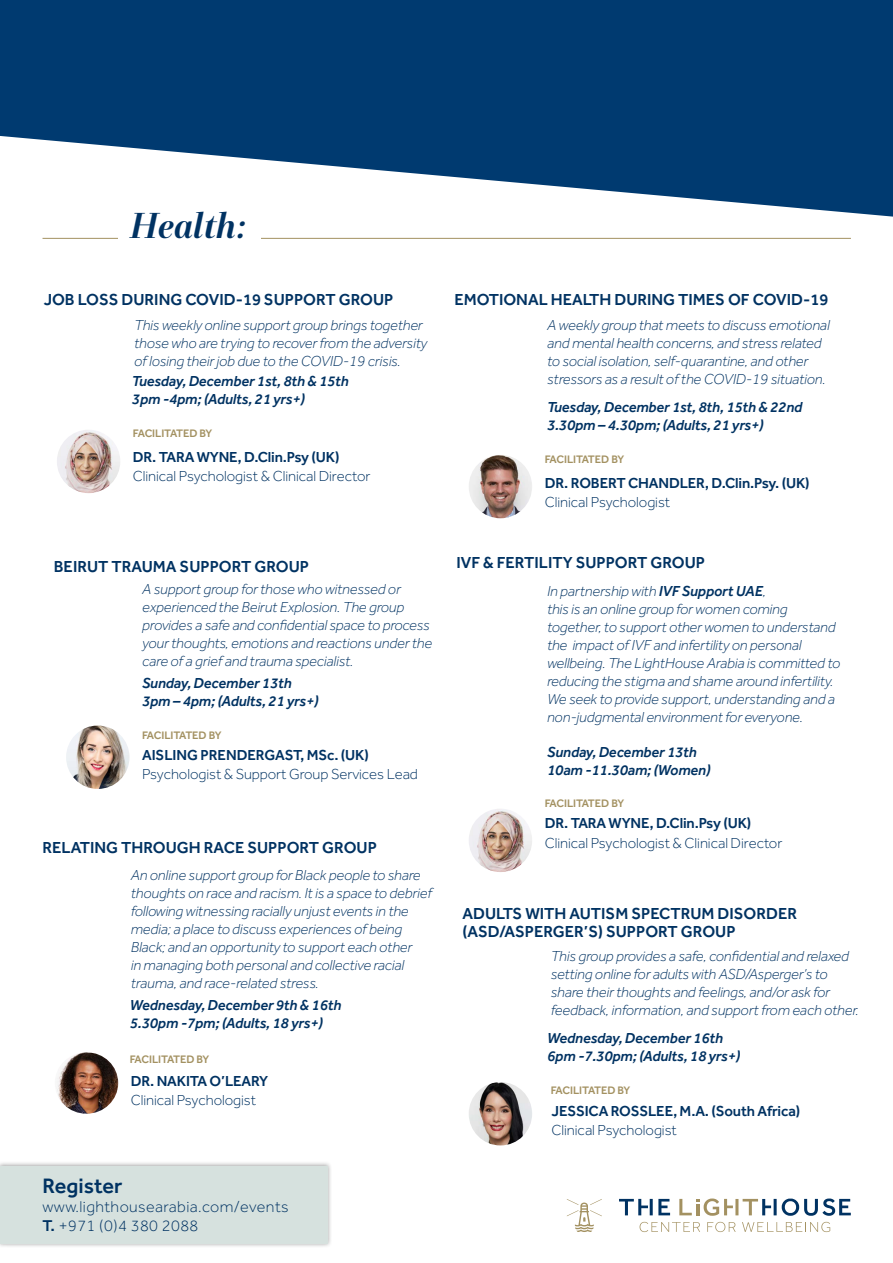
<style>
.page{position:relative;width:893px;height:1263px;background:#fff}
.page>*{position:absolute;margin:0;border:0;box-sizing:border-box;transform-origin:0 0}
.t1{font:italic 700 36px "Exquise FY";color:#003262}
.t2{font:500 21.6px "Effra";color:#003262}
.t3{font:500 16.5px/18px "Effra";color:#003262}
.t4{font:300 16.2px/18.9px "Effra";letter-spacing:.025em;color:#003262}
.t5{font:italic 300 15px/18px "Effra";letter-spacing:-.005em;color:#003262}
.t6{font:italic 500 15px/18px "Effra";letter-spacing:-.005em;color:#003262}
.t7{font:300 15px "Effra";letter-spacing:-.005em;color:#003262}
.t8{font:500 15px "Effra";letter-spacing:-.01em;color:#003262}
.t9{font:500 11.25px "Effra";letter-spacing:-.005em;color:#a39161}
.s1{font-weight:500}
</style>
<div class="page">
<hr style="left:43px;top:238px;width:808px;height:1px;background:#a39161">
<div style="left:118px;top:197px;width:142px;height:54px;background:#fff"></div>
<svg style="left:619px;top:1199px;width:51px;height:16px"></svg>
<svg style="left:679px;top:1198px;width:172px;height:18px"></svg>
<svg style="left:567px;top:1199px;width:35px;height:33px"></svg>
<svg style="left:640px;top:1222px;width:60px;height:10px"></svg>
<svg style="left:707px;top:1222px;width:29px;height:10px"></svg>
<svg style="left:742px;top:1222px;width:88px;height:10px"></svg>
<img style="left:469px;top:809px;width:63px;height:63px;border-radius:32px">
<img style="left:57px;top:1052px;width:61px;height:62px">
<svg style="left:0;top:0;width:893px;height:217px;fill:#003a70"></svg>
<div style="left:0;top:1161px;width:332px;height:87px;background:#000;opacity:.35"></div>
<div style="left:0;top:1166px;width:327px;height:77px;background:#d6e1de"></div>
<img style="left:469px;top:455px;width:63px;height:63px;border-radius:32px">
<img style="left:57px;top:430px;width:63px;height:63px;border-radius:32px">
<img style="left:66px;top:725px;width:64px;height:64px;border-radius:32px">
<img style="left:469px;top:1082px;width:63px;height:63px;border-radius:32px">
<h1 class="t1" style="left:131px;top:203px;width:118px">Health:</h1>
<p class="t3" style="left:44px;top:290px;width:351px">JOB LOSS DURING COVID-19 SUPPORT GROUP</p>
<p class="t5" style="left:134px;top:316px;width:294px">This weekly online support group brings together those who are trying to recover from the adversity of losing their job due to the COVID-19 crisis.</p>
<p class="t6" style="left:132px;top:371px;width:218px">Tuesday, December 1st, 8th &amp; 15th<br>3pm -4pm; (Adults, 21 yrs+)</p>
<p class="t9" style="left:133px;top:427px;width:81px">FACILITATED BY</p>
<p class="t8" style="left:133px;top:448px;width:208px">DR. TARA WYNE, D.Clin.Psy (UK)</p>
<p class="t7" style="left:133px;top:468px;width:239px">Clinical Psychologist &amp; Clinical Director</p>
<p class="t3" style="left:54px;top:557px;width:257px">BEIRUT TRAUMA SUPPORT GROUP</p>
<p class="t5" style="left:142px;top:579px;width:291px">A support group for those who witnessed or experienced the Beirut Explosion. The group provides a safe and confidential space to process your thoughts, emotions and reactions under the care of a grief and trauma specialist.</p>
<p class="t6" style="left:142px;top:674px;width:178px">Sunday, December 13th<br>3pm – 4pm; (Adults, 21 yrs+)</p>
<p class="t9" style="left:142px;top:728px;width:81px">FACILITATED BY</p>
<p class="t8" style="left:142px;top:746px;width:228px">AISLING PRENDERGAST, MSc. (UK)</p>
<p class="t7" style="left:142px;top:766px;width:277px">Psychologist &amp; Support Group Services Lead</p>
<p class="t3" style="left:43px;top:838px;width:336px">RELATING THROUGH RACE SUPPORT GROUP</p>
<p class="t5" style="left:131px;top:866px;width:303px">An online support group for Black people to share thoughts on race and racism. It is a space to debrief following witnessing racially unjust events in the media; a place to discuss experiences of being Black; and an opportunity to support each other<br>in managing both personal and collective racial trauma, and race-related stress.</p>
<p class="t6" style="left:130px;top:995px;width:213px">Wednesday, December 9th &amp; 16th<br>5.30pm -7pm; (Adults, 18 yrs+)</p>
<p class="t9" style="left:130px;top:1052px;width:81px">FACILITATED BY</p>
<p class="t8" style="left:131px;top:1072px;width:139px">DR. NAKITA O’LEARY</p>
<p class="t7" style="left:131px;top:1092px;width:127px">Clinical Psychologist</p>
<h2 class="t2" style="left:43px;top:1173px;width:81px">Register</h2>
<p class="t4" style="left:43px;top:1197px;width:248px">www.lighthousearabia.com/events<br><span class="s1">T.</span> +971 (0)4 380 2088</p>
<p class="t3" style="left:454px;top:290px;width:376px">EMOTIONAL HEALTH DURING TIMES OF COVID-19</p>
<p class="t5" style="left:547px;top:316px;width:284px">A weekly group that meets to discuss emotional and mental health concerns, and stress related to social isolation, self-quarantine, and other stressors as a result of the COVID-19 situation.</p>
<p class="t6" style="left:547px;top:398px;width:257px">Tuesday, December 1st, 8th, 15th &amp; 22nd<br>3.30pm – 4.30pm; (Adults, 21 yrs+)</p>
<p class="t9" style="left:545px;top:452px;width:81px">FACILITATED BY</p>
<p class="t8" style="left:545px;top:473px;width:266px">DR. ROBERT CHANDLER, D.Clin.Psy. (UK)</p>
<p class="t7" style="left:545px;top:494px;width:127px">Clinical Psychologist</p>
<p class="t3" style="left:456px;top:553px;width:250px">IVF &amp; FERTILITY SUPPORT GROUP</p>
<p class="t5" style="left:547px;top:582px;width:295px">In partnership with <span class="s1">IVF Support UAE</span>,<br>this is an online group for women coming together, to support other women to understand the impact of IVF and infertility on personal wellbeing. The LightHouse Arabia is committed to reducing the stigma and shame around infertility.<br>We seek to provide support, understanding and a non-judgmental environment for everyone.</p>
<p class="t6" style="left:547px;top:743px;width:165px">Sunday, December 13th<br>10am -11.30am; (Women)</p>
<p class="t9" style="left:545px;top:797px;width:81px">FACILITATED BY</p>
<p class="t8" style="left:545px;top:814px;width:208px">DR. TARA WYNE, D.Clin.Psy (UK)</p>
<p class="t7" style="left:545px;top:834px;width:239px">Clinical Psychologist &amp; Clinical Director</p>
<p class="t3" style="left:463px;top:904px;width:336px">ADULTS WITH AUTISM SPECTRUM DISORDER (ASD/ASPERGER’S) SUPPORT GROUP</p>
<p class="t5" style="left:551px;top:947px;width:309px">This group provides a safe, confidential and relaxed setting online for adults with ASD/Asperger’s to share their thoughts and feelings, and/or ask for feedback, information, and support from each other.</p>
<p class="t6" style="left:547px;top:1029px;width:195px">Wednesday, December 16th<br>6pm -7.30pm; (Adults, 18 yrs+)</p>
<p class="t9" style="left:551px;top:1083px;width:81px">FACILITATED BY</p>
<p class="t8" style="left:552px;top:1102px;width:250px">JESSICA ROSSLEE, M.A. (South Africa)</p>
<p class="t7" style="left:552px;top:1122px;width:127px">Clinical Psychologist</p>
</div>
